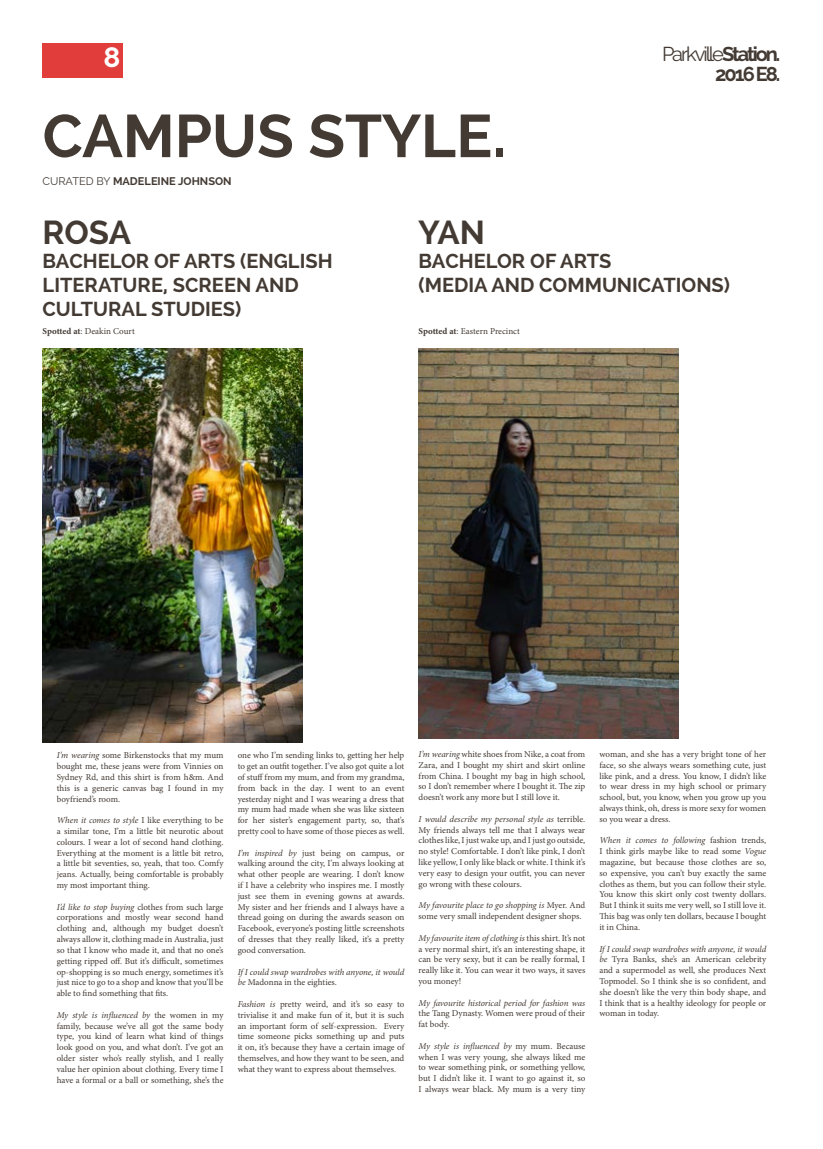
<style>
.page{position:relative;width:823px;height:1149px;background:#fff}
.page>*{position:absolute;margin:0;border:0;box-sizing:border-box;transform-origin:0 0}
.t1{font:700 60px "Raleway";color:#433a33}
.t2{font:700 33px "Raleway";letter-spacing:-.01em;color:#433a33}
.t3{font:700 28px "Raleway";color:#fff}
.t4{font:700 20px/24px "Raleway";color:#433a33}
.t5{font:700 11px "Raleway";color:#433a33}
.t6{font:9px/10.8px "Minion Pro";letter-spacing:-.005em;color:#433a33;text-align:justify}
.t7{font:italic 9px/10.8px "Minion Pro";letter-spacing:-.01em;color:#433a33}
.s1{font-weight:400}
.s2{font-weight:700}
.s3{font-style:italic}
.s4{font-style:normal}
</style>
<div class="page">
<div style="left:43px;top:43px;width:80px;height:34px;background:#e13e3b"></div>
<img style="left:43px;top:348px;width:259px;height:394px">
<img style="left:418px;top:348px;width:260px;height:390px">
<h3 class="t3" style="left:103px;top:41px;width:18px">8</h3>
<h1 class="t1" style="left:43px;top:102px;width:464px">CAMPUS STYLE.</h1>
<p class="t5" style="left:43px;top:175px;width:190px"><span class="s1">CURATED BY</span> MADELEINE JOHNSON</p>
<h3 class="t4" style="left:661px;top:44px;width:120px;line-height:20px;text-align:right"><span class="s1">Parkville</span>Station.<br>2016 E8.</h3>
<h2 class="t2" style="left:43px;top:213px;width:90px">ROSA</h2>
<h3 class="t4" style="left:43px;top:249px;width:291px">BACHELOR OF ARTS (ENGLISH<br>LITERATURE, SCREEN AND<br>CULTURAL STUDIES)</h3>
<p class="t6" style="left:43px;top:325px;width:94px"><span class="s2">Spotted at</span>: Deakin Court</p>
<h2 class="t2" style="left:418px;top:213px;width:68px">YAN</h2>
<h3 class="t4" style="left:418px;top:249px;width:313px">BACHELOR OF ARTS<br>(MEDIA AND COMMUNICATIONS)</h3>
<p class="t6" style="left:418px;top:325px;width:103px"><span class="s2">Spotted at</span>: Eastern Precinct</p>
<p class="t6" style="left:57px;top:749px;width:168px"><span class="s3">I’m wearing</span> some Birkenstocks that my mum bought me, these jeans were from Vinnies on Sydney Rd, and this shirt is from h&amp;m. And this is a generic canvas bag I found in my boyfriend’s room.</p>
<p class="t6" style="left:57px;top:814px;width:168px"><span class="s3">When it comes to style</span> I like everything to be a similar tone, I’m a little bit neurotic about colours. I wear a lot of second hand clothing.<br>Everything at the moment is a little bit retro, a little bit seventies, so, yeah, that too. Comfy jeans. Actually, being comfortable is probably my most important thing.</p>
<p class="t6" style="left:57px;top:901px;width:168px"><span class="s3">I’d like to stop buying</span> clothes from such large corporations and mostly wear second hand clothing and, although my budget doesn’t always allow it, clothing made in Australia, just so that I know who made it, and that no one’s getting ripped off. But it’s difficult, sometimes op-shopping is so much energy, sometimes it’s just nice to go to a shop and know that you’ll be able to find something that fits.</p>
<p class="t6" style="left:57px;top:1009px;width:168px"><span class="s3">My style is influenced by</span> the women in my family, because we’ve all got the same body type, you kind of learn what kind of things look good on you, and what don’t. I’ve got an older sister who’s really stylish, and I really value her opinion about clothing. Every time I have a formal or a ball or something, she’s the</p>
<p class="t6" style="left:237px;top:749px;width:168px">one who I’m sending links to, getting her help to get an outfit together. I’ve also got quite a lot of stuff from my mum, and from my grandma, from back in the day. I went to an event yesterday night and I was wearing a dress that my mum had made when she was like sixteen for her sister’s engagement party, so, that’s pretty cool to have some of those pieces as well.</p>
<p class="t6" style="left:237px;top:847px;width:168px"><span class="s3">I’m inspired by</span> just being on campus, or walking around the city, I’m always looking at what other people are wearing. I don’t know if I have a celebrity who inspires me. I mostly just see them in evening gowns at awards.<br>My sister and her friends and I always have a thread going on during the awards season on Facebook, everyone’s posting little screenshots of dresses that they really liked, it’s a pretty good conversation.</p>
<p class="t7" style="left:237px;top:965px;width:168px">If I could swap wardrobes with anyone, it would be <span class="s4">Madonna in the eighties.</span></p>
<p class="t6" style="left:237px;top:998px;width:168px"><span class="s3">Fashion is</span> pretty weird, and it’s so easy to trivialise it and make fun of it, but it is such an important form of self-expression. Every time someone picks something up and puts it on, it’s because they have a certain image of themselves, and how they want to be seen, and what they want to express about themselves.</p>
<p class="t6" style="left:418px;top:748px;width:168px"><span class="s3">I’m wearing</span> white shoes from Nike, a coat from Zara, and I bought my shirt and skirt online from China. I bought my bag in high school, so I don’t remember where I bought it. The zip doesn’t work any more but I still love it.</p>
<p class="t6" style="left:418px;top:813px;width:168px"><span class="s3">I would describe my personal style as</span> terrible.<br>My friends always tell me that I always wear clothes like, I just wake up, and I just go outside, no style! Comfortable. I don’t like pink, I don’t like yellow, I only like black or white. I think it’s very easy to design your outfit, you can never go wrong with these colours.</p>
<p class="t6" style="left:418px;top:899px;width:168px"><span class="s3">My favourite place to go shopping is</span> Myer. And some very small independent designer shops.</p>
<p class="t6" style="left:418px;top:932px;width:168px"><span class="s3">My favourite item of clothing is</span> this shirt. It’s not a very normal shirt, it’s an interesting shape, it can be very sexy, but it can be really formal, I really like it. You can wear it two ways, it saves you money!</p>
<p class="t7" style="left:418px;top:996px;width:168px">My favourite historical period for fashion was</p>
<p class="t6" style="left:418px;top:1007px;width:168px">the Tang Dynasty. Women were proud of their fat body.</p>
<p class="t6" style="left:418px;top:1040px;width:168px"><span class="s3">My style is influenced by</span> my mum. Because when I was very young, she always liked me to wear something pink, or something yellow, but I didn’t like it. I want to go against it, so I always wear black. My mum is a very tiny</p>
<p class="t6" style="left:599px;top:748px;width:168px">woman, and she has a very bright tone of her face, so she always wears something cute, just like pink, and a dress. You know, I didn’t like to wear dress in my high school or primary school, but, you know, when you grow up you always think, oh, dress is more sexy for women so you wear a dress.</p>
<p class="t6" style="left:599px;top:834px;width:168px"><span class="s3">When it comes to following</span> fashion trends, I think girls maybe like to read some <span class="s3">Vogue </span>magazine, but because those clothes are so, so expensive, you can’t buy exactly the same clothes as them, but you can follow their style.<br>You know this skirt only cost twenty dollars.<br>But I think it suits me very well, so I still love it.<br>This bag was only ten dollars, because I bought it in China.</p>
<p class="t6" style="left:599px;top:942px;width:168px"><span class="s3">If I could swap wardrobes with anyone, it would be</span> Tyra Banks, she’s an American celebrity and a supermodel as well, she produces Next Topmodel. So I think she is so confident, and she doesn’t like the very thin body shape, and I think that is a healthy ideology for people or woman in today.</p>
</div>
